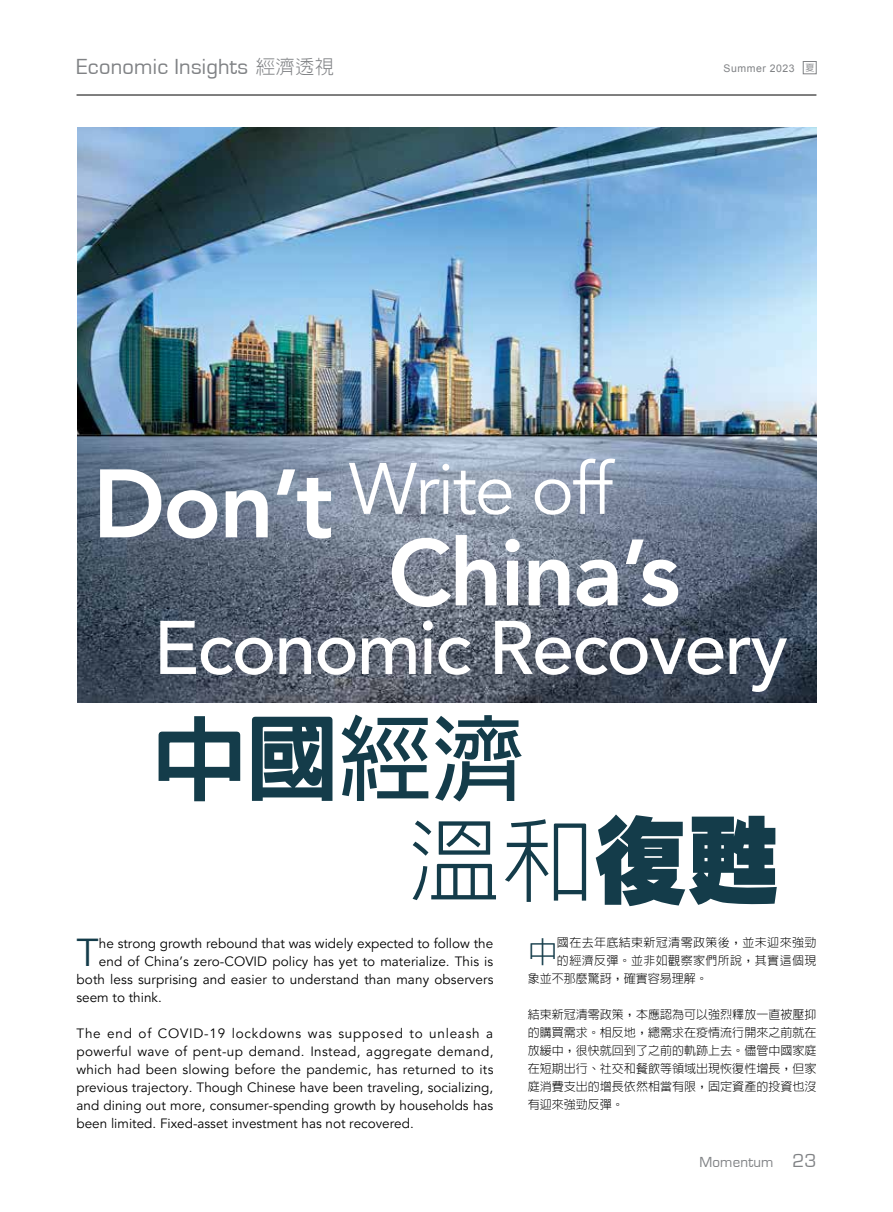
<style>
.page{position:relative;width:893px;height:1212px;background:#fff}
.page>*{position:absolute;margin:0;border:0;box-sizing:border-box;transform-origin:0 0}
.t1{font:800 93px/102px "AR Hei B5";color:#143c4a}
.t2{font:800 93px "Avenir";letter-spacing:-.025em;color:#fff}
.t3{font:500 75px "Avenir";letter-spacing:-.025em;color:#fff}
.t4{font:72px "Avenir";letter-spacing:-.025em;color:#fff}
.t5{font:38.85px "Avenir";color:#143c4a}
.t6{font:300 30px "AR Hei B5";color:#143c4a}
.t7{font:22.5px "Eurostile";letter-spacing:.01em;color:#808285}
.t8{font:15px "Eurostile";letter-spacing:.01em;color:#808285}
.t9{font:13.5px/18px "Avenir";color:#000;text-align:justify}
.t10{font:300 12px/18px "AR Hei B5";letter-spacing:.005em;color:#000;text-align:justify}
.t11{font:300 12px "AR Hei B5";letter-spacing:.03em;color:#000}
.t12{font:10.5px "Arial";letter-spacing:.05em;color:#808285}
.s1{font-family:"AR Hei B5";font-weight:300;font-size:19.5px}
.s2{font-family:"AR Hei B5";font-weight:500;font-size:9px}
.s3{font-weight:800;font-size:96px}
.s4{font-weight:700}
.s5{font-weight:300}
.s6{font-weight:900}
.s7{font-size:19.5px}
</style>
<div class="page">
<hr style="left:77px;top:95px;width:739px;height:1px;background:#000">
<div style="left:803px;top:61px;width:13px;height:13px;border:1px solid #808285"></div>
<img style="left:77px;top:128px;width:739px;height:575px">
<h3 class="t7" style="left:77px;top:55px;width:259px">Economic Insights <span class="s1">經濟透視</span></h3>
<p class="t12" style="left:724px;top:62px;width:92px">Summer 2023 <span class="s2">夏</span></p>
<h3 class="t4" style="left:92px;top:448px;width:522px"><span class="s3">Don’t</span> Write off</h3>
<h1 class="t2" style="left:388px;top:518px;width:294px">China’s</h1>
<h2 class="t3" style="left:153px;top:605px;width:636px">Economic Recovery</h2>
<h1 class="t1" style="left:408px;top:707px;width:373px;text-indent:-255px">中國<span class="s4">經濟<br></span><span class="s5">溫和</span><span class="s6">復甦</span></h1>
<h3 class="t5" style="left:77px;top:930px;width:24px">T</h3>
<p class="t9" style="left:99px;top:935px;width:396px">he strong growth rebound that was widely expected to follow the</p>
<p class="t9" style="left:99px;top:953px;width:396px">end of China’s zero-COVID policy has yet to materialize. This is</p>
<p class="t9" style="left:77px;top:971px;width:418px">both less surprising and easier to understand than many observers</p>
<p class="t9" style="left:77px;top:989px;width:87px">seem to think.</p>
<p class="t9" style="left:77px;top:1025px;width:418px">The end of COVID-19 lockdowns was supposed to unleash a powerful wave of pent-up demand. Instead, aggregate demand, which had been slowing before the pandemic, has returned to its previous trajectory. Though Chinese have been traveling, socializing, and dining out more, consumer-spending growth by households has been limited. Fixed-asset investment has not recovered.</p>
<h3 class="t6" style="left:528px;top:937px;width:31px">中</h3>
<p class="t11" style="left:557px;top:937px;width:261px">國在去年底結束新冠清零政策後，並未迎來強勁</p>
<p class="t11" style="left:557px;top:955px;width:261px">的經濟反彈。並非如觀察家們所說，其實這個現</p>
<p class="t10" style="left:528px;top:970px;width:181px">象並不那麼驚訝，確實容易理解。</p>
<p class="t10" style="left:528px;top:1006px;width:290px">結束新冠清零政策，本應認為可以強烈釋放一直被壓抑的購買需求。相反地，總需求在疫情流行開來之前就在放緩中，很快就回到了之前的軌跡上去。儘管中國家庭在短期出行、社交和餐飲等領域出現恢復性增長，但家庭消費支出的增長依然相當有限，固定資產的投資也沒有迎來強勁反彈。</p>
<p class="t8" style="left:699px;top:1154px;width:118px">Momentum <span class="s7">23</span></p>
</div>
